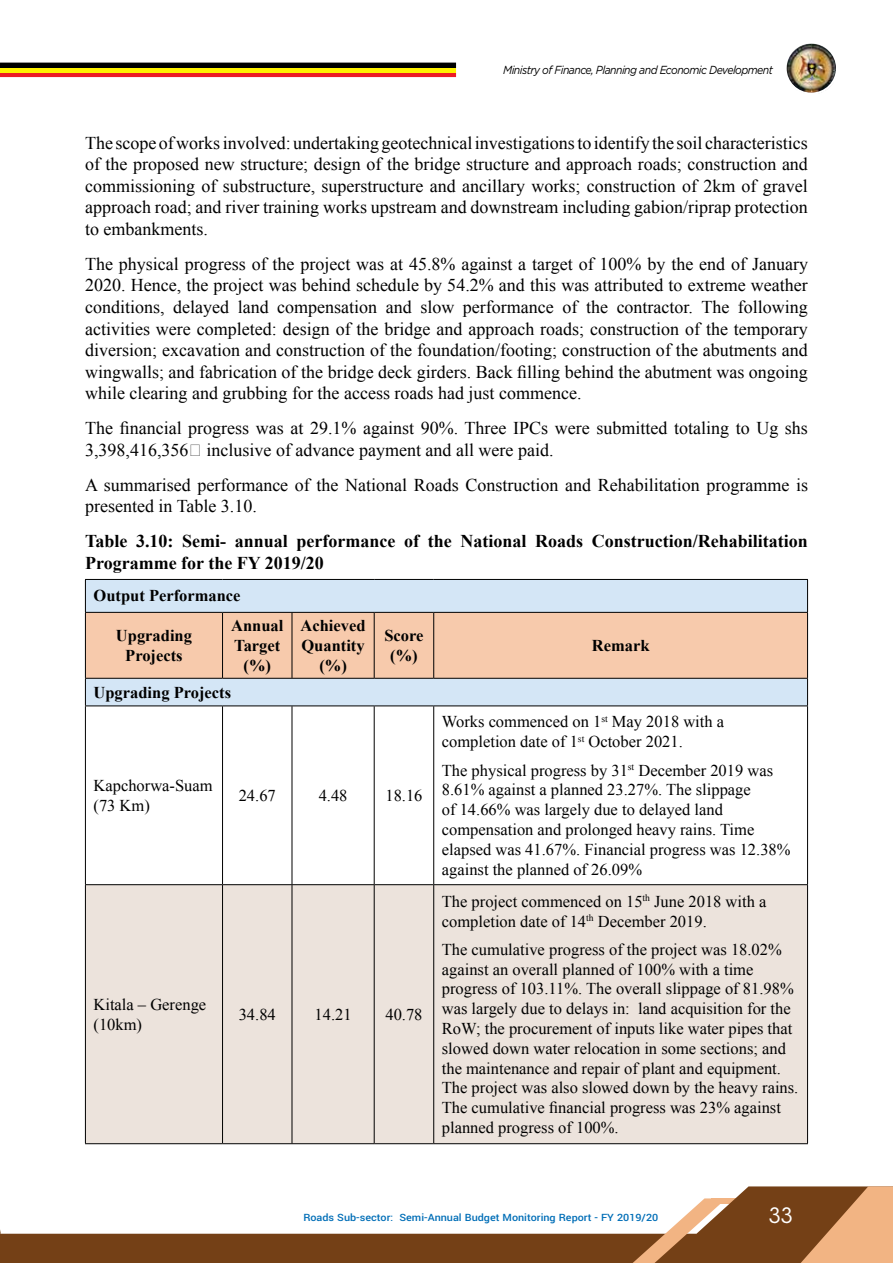
<style>
.page{position:relative;width:893px;height:1263px;background:#fff}
.page>*{position:absolute;margin:0;border:0;box-sizing:border-box;transform-origin:0 0}
.t1{font:21px "ITC Avant Garde Std";color:#fff}
.t2{font:18px/21.6px "Times New Roman";color:#000;text-align:justify}
.t3{font:700 18px/21.6px "Times New Roman";color:#000}
.t4{font:16.5px/19.8px "Times New Roman";color:#000}
.t5{font:700 16.5px/19.8px "Times New Roman";color:#000;text-align:center}
.t6{font:italic 11.7px "Gotham";letter-spacing:-.05em;color:#000;scale:.9 1}
.t7{font:500 11.1px "Yantramanav";color:#006eb7;scale:1.08 1}
</style>
<div class="page">
<svg style="left:0;top:1186px;width:801px;height:77px"></svg>
<svg style="left:633px;top:1198px;width:93px;height:65px"></svg>
<svg style="left:1px;top:63px;width:455px;height:14px;background:#9e5e0a"></svg>
<svg style="left:801px;top:1186px;width:92px;height:77px;background:#c48a5c"></svg>
<img style="left:787px;top:44px;width:48px;height:48px">
<div style="left:784px;top:41px;width:54px;height:54px;border:2px solid #fff;border-radius:50%"></div>
<svg style="left:0;top:63px;width:1px;height:14px"></svg>
<div style="left:86px;top:580px;width:721px;height:125px;background:#d4e6f6"></div>
<div style="left:86px;top:613px;width:721px;height:65px;background:#f7caac"></div>
<div style="left:86px;top:885px;width:721px;height:258px;background:#ece3dc"></div>
<hr style="left:85px;top:579px;width:138px;height:1px;background:#000">
<hr style="left:85px;top:580px;width:1px;height:32px;background:#000">
<hr style="left:223px;top:579px;width:69px;height:1px;background:#000">
<hr style="left:292px;top:579px;width:82px;height:1px;background:#000">
<hr style="left:374px;top:579px;width:60px;height:1px;background:#000">
<hr style="left:434px;top:579px;width:374px;height:1px;background:#000">
<hr style="left:807px;top:580px;width:1px;height:32px;background:#000">
<hr style="left:85px;top:612px;width:138px;height:1px;background:#000">
<hr style="left:85px;top:613px;width:1px;height:65px;background:#000">
<hr style="left:223px;top:612px;width:69px;height:1px;background:#000">
<hr style="left:222px;top:613px;width:1px;height:65px;background:#000">
<hr style="left:292px;top:612px;width:82px;height:1px;background:#000">
<hr style="left:292px;top:613px;width:1px;height:65px;background:#000">
<hr style="left:374px;top:612px;width:60px;height:1px;background:#000">
<hr style="left:374px;top:613px;width:1px;height:65px;background:#000">
<hr style="left:434px;top:612px;width:374px;height:1px;background:#000">
<hr style="left:433px;top:613px;width:1px;height:65px;background:#000">
<hr style="left:807px;top:613px;width:1px;height:65px;background:#000">
<hr style="left:85px;top:678px;width:138px;height:1px;background:#000">
<svg style="left:85px;top:679px;width:1px;height:26px"></svg>
<hr style="left:223px;top:678px;width:69px;height:1px;background:#000">
<hr style="left:292px;top:678px;width:82px;height:1px;background:#000">
<hr style="left:374px;top:678px;width:60px;height:1px;background:#000">
<hr style="left:434px;top:678px;width:374px;height:1px;background:#000">
<svg style="left:807px;top:679px;width:1px;height:26px"></svg>
<hr style="left:85px;top:705px;width:138px;height:1px;background:#000">
<hr style="left:85px;top:706px;width:1px;height:178px;background:#000">
<hr style="left:223px;top:705px;width:69px;height:1px;background:#000">
<hr style="left:222px;top:706px;width:1px;height:178px;background:#000">
<hr style="left:292px;top:705px;width:82px;height:1px;background:#000">
<hr style="left:292px;top:706px;width:1px;height:178px;background:#000">
<hr style="left:374px;top:705px;width:60px;height:1px;background:#000">
<hr style="left:374px;top:706px;width:1px;height:178px;background:#000">
<hr style="left:434px;top:705px;width:374px;height:1px;background:#000">
<hr style="left:433px;top:706px;width:1px;height:178px;background:#000">
<hr style="left:807px;top:706px;width:1px;height:178px;background:#000">
<hr style="left:85px;top:884px;width:138px;height:1px;background:#000">
<hr style="left:85px;top:885px;width:1px;height:258px;background:#000">
<hr style="left:223px;top:884px;width:69px;height:1px;background:#000">
<hr style="left:222px;top:885px;width:1px;height:258px;background:#000">
<hr style="left:292px;top:884px;width:82px;height:1px;background:#000">
<hr style="left:292px;top:885px;width:1px;height:258px;background:#000">
<hr style="left:374px;top:884px;width:60px;height:1px;background:#000">
<hr style="left:374px;top:885px;width:1px;height:258px;background:#000">
<hr style="left:434px;top:884px;width:374px;height:1px;background:#000">
<hr style="left:433px;top:885px;width:1px;height:258px;background:#000">
<hr style="left:807px;top:885px;width:1px;height:258px;background:#000">
<hr style="left:85px;top:1143px;width:138px;height:1px;background:#000">
<hr style="left:223px;top:1143px;width:69px;height:1px;background:#000">
<hr style="left:292px;top:1143px;width:82px;height:1px;background:#000">
<hr style="left:374px;top:1143px;width:60px;height:1px;background:#000">
<hr style="left:434px;top:1143px;width:374px;height:1px;background:#000">
<p class="t6" style="left:503px;top:63px;width:301px">Ministry of Finance, Planning and Economic Development</p>
<p class="t2" style="left:85px;top:131px;width:724px">The scope of works involved: undertaking geotechnical investigations to identify the soil characteristics of the proposed new structure; design of the bridge structure and approach roads; construction and commissioning of substructure, superstructure and ancillary works; construction of 2km of gravel approach road; and river training works upstream and downstream including gabion/riprap protection to embankments.</p>
<p class="t2" style="left:85px;top:253px;width:724px">The physical progress of the project was at 45.8% against a target of 100% by the end of January 2020. Hence, the project was behind schedule by 54.2% and this was attributed to extreme weather conditions, delayed land compensation and slow performance of the contractor. The following activities were completed: design of the bridge and approach roads; construction of the temporary diversion; excavation and construction of the foundation/footing; construction of the abutments and wingwalls; and fabrication of the bridge deck girders. Back filling behind the abutment was ongoing while clearing and grubbing for the access roads had just commence.</p>
<p class="t2" style="left:85px;top:417px;width:724px">The financial progress was at 29.1% against 90%. Three IPCs were submitted totaling to Ug shs<br>3,398,416,356‬ inclusive of advance payment and all were paid.</p>
<p class="t2" style="left:85px;top:474px;width:724px">A summarised performance of the National Roads Construction and Rehabilitation programme is presented in Table 3.10.</p>
<p class="t3" style="left:85px;top:530px;width:724px">Table 3.10: Semi- annual performance of the National Roads Construction/Rehabilitation<br>Programme for the FY 2019/20</p>
<p class="t5" style="left:94px;top:586px;width:149px">Output Performance</p>
<p class="t5" style="left:116px;top:625px;width:78px">Upgrading<br>Projects</p>
<p class="t5" style="left:231px;top:615px;width:54px">Annual<br>Target (%)</p>
<p class="t5" style="left:301px;top:615px;width:67px">Achieved<br>Quantity (%)</p>
<p class="t5" style="left:384px;top:625px;width:41px">Score (%)</p>
<p class="t5" style="left:592px;top:635px;width:59px">Remark</p>
<p class="t5" style="left:94px;top:682px;width:139px">Upgrading Projects</p>
<p class="t4" style="left:94px;top:775px;width:121px">Kapchorwa-Suam (73 Km)</p>
<p class="t4" style="left:239px;top:785px;width:39px">24.67</p>
<p class="t4" style="left:319px;top:785px;width:30px">4.48</p>
<p class="t4" style="left:385px;top:785px;width:39px">18.16</p>
<p class="t4" style="left:94px;top:994px;width:114px">Kitala – Gerenge (10km)</p>
<p class="t4" style="left:239px;top:1004px;width:39px">34.84</p>
<p class="t4" style="left:315px;top:1004px;width:39px">14.21</p>
<p class="t4" style="left:385px;top:1004px;width:39px">40.78</p>
<p class="t4" style="left:442px;top:712px;width:284px">Works commenced on 1<sup>st</sup> May 2018 with a completion date of 1<sup>st</sup> October 2021.</p>
<p class="t4" style="left:442px;top:760px;width:350px">The physical progress by 31<sup>st</sup> December 2019 was 8.61% against a planned 23.27%. The slippage<br>of 14.66% was largely due to delayed land compensation and prolonged heavy rains. Time elapsed was 41.67%. Financial progress was 12.38% against the planned of 26.09%</p>
<p class="t4" style="left:442px;top:891px;width:326px">The project commenced on 15<sup>th</sup> June 2018 with a completion date of 14<sup>th</sup> December 2019.</p>
<p class="t4" style="left:442px;top:939px;width:358px">The cumulative progress of the project was 18.02% against an overall planned of 100% with a time progress of 103.11%. The overall slippage of 81.98% was largely due to delays in: land acquisition for the RoW; the procurement of inputs like water pipes that slowed down water relocation in some sections; and the maintenance and repair of plant and equipment.<br>The project was also slowed down by the heavy rains.<br>The cumulative financial progress was 23% against planned progress of 100%.</p>
<p class="t7" style="left:303px;top:1210px;width:330px">Roads Sub-sector: Semi-Annual Budget Monitoring Report - FY 2019/20</p>
<p class="t1" style="left:769px;top:1203px;width:26px">33</p>
</div>
